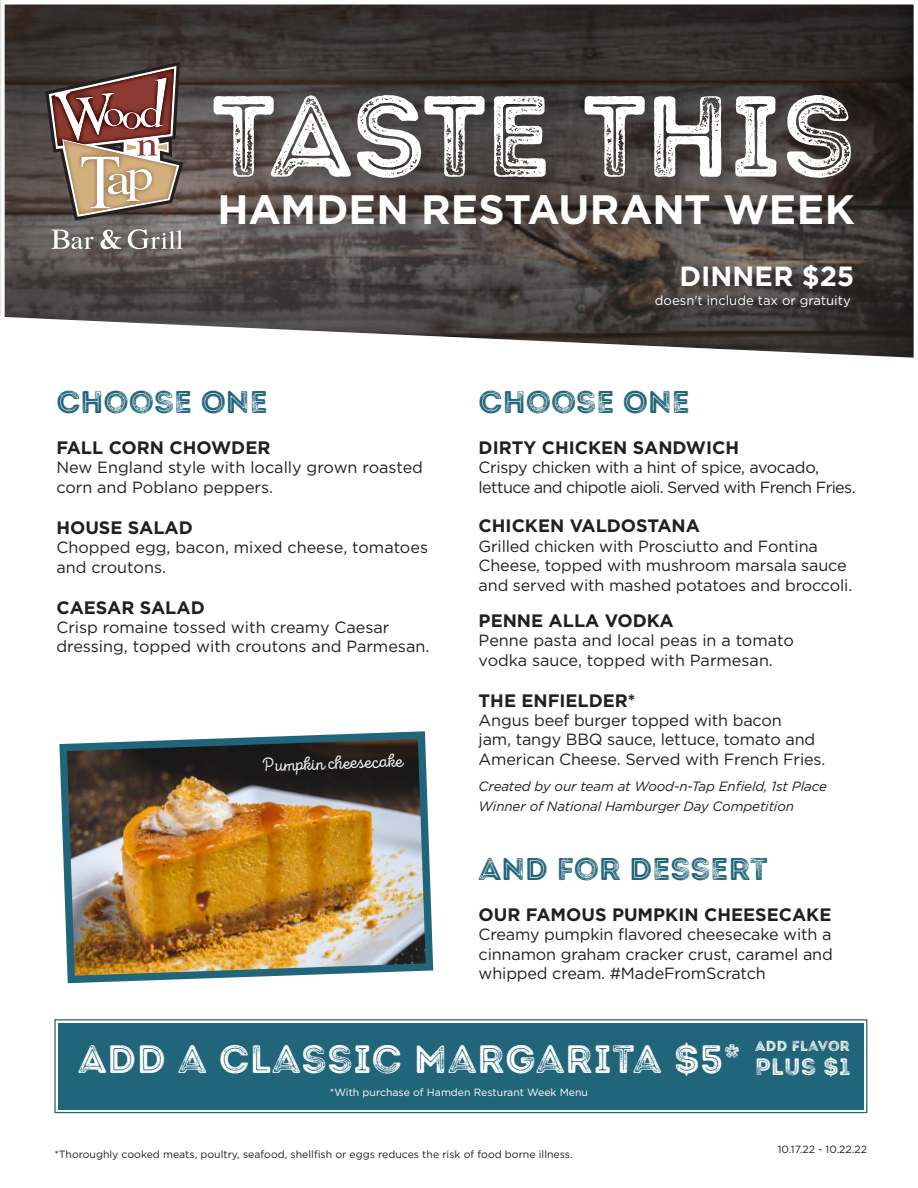
<style>
.page{position:relative;width:918px;height:1188px;background:#fff}
.page>*{position:absolute;margin:0;border:0;box-sizing:border-box;transform-origin:0 0}
.t1{font:114.9px "Intro Rust G Base 2 Line";letter-spacing:-.01em;color:#fff}
.t2{font:700 41.1px "Gotham";color:#fff}
.t3{font:39.6px "Intro Rust G Base 2 Line";letter-spacing:.02em;color:#fff}
.t4{font:31.5px "Intro Rust G Base 2 Line";color:#21657a}
.t5{font:700 27.75px "Gotham";letter-spacing:.005em;color:#fff}
.t6{font:23.7px "Intro Rust G Base 2 Line";color:#fff}
.t7{font:18.9px "Intro Script R H2 Base";color:#fff}
.t8{font:700 18px "Gotham";color:#231f20}
.t9{font:16.2px/19.5px "Gotham";letter-spacing:-.01em;color:#231f20}
.t10{font:16.2px/19.5px "Gotham";letter-spacing:-.04em;color:#231f20}
.t11{font:14.55px "Intro Rust G Base 2 Line";letter-spacing:.02em;color:#fff}
.t12{font:italic 13.5px/19.5px "Gotham";letter-spacing:-.01em;color:#231f20}
.t13{font:13.05px "Gotham";color:#fff}
.t14{font:11.25px "Times New Roman";color:#7a2b17}
.t15{font:10.5px "Gotham";color:#231f20}
.t16{font:10.5px "Gotham";color:#fff}
</style>
<div class="page">
<svg style="left:54px;top:1019px;width:814px;height:95px;background:#307083"></svg>
<div style="left:58px;top:1023px;width:806px;height:86px;border:4px solid #21657a"></div>
<div style="left:0;top:0;width:918px;height:360px;background:#231f20;opacity:.34"></div>
<svg style="left:5px;top:5px;width:908px;height:281px;background:#383231"></svg>
<svg style="left:31px;top:52px;width:887px;height:240px;background:#48413f"></svg>
<svg style="left:45px;top:62px;width:138px;height:159px;background:#8f7165"></svg>
<svg style="left:51px;top:230px;width:43px;height:19px"></svg>
<svg style="left:128px;top:229px;width:55px;height:20px"></svg>
<svg style="left:100px;top:230px;width:21px;height:19px"></svg>
<div style="left:211px;top:93px;width:656px;height:101px;background:#231f20;opacity:.38"></div>
<img style="left:59px;top:731px;width:375px;height:253px">
<div style="left:218px;top:192px;width:656px;height:54px;background:#231f20;opacity:.52"></div>
<div style="left:679px;top:263px;width:187px;height:39px;background:#231f20;opacity:.52"></div>
<p class="t14" style="left:161px;top:205px;width:10px">®</p>
<p class="t1" style="left:212px;top:63px;width:645px">TASTE THIS</p>
<p class="t2" style="left:218px;top:182px;width:639px">HAMDEN RESTAURANT WEEK</p>
<p class="t5" style="left:679px;top:258px;width:177px">DINNER $25</p>
<p class="t13" style="left:655px;top:292px;width:197px">doesn't include tax or gratuity</p>
<p class="t4" style="left:56px;top:382px;width:213px">CHOOSE ONE</p>
<p class="t8" style="left:56px;top:436px;width:216px">FALL CORN CHOWDER</p>
<p class="t9" style="left:56px;top:458px;width:368px">New England style with locally grown roasted corn and Poblano peppers.</p>
<p class="t8" style="left:56px;top:515px;width:138px">HOUSE SALAD</p>
<p class="t9" style="left:56px;top:537px;width:373px">Chopped egg, bacon, mixed cheese, tomatoes and croutons.</p>
<p class="t8" style="left:56px;top:595px;width:150px">CAESAR SALAD</p>
<p class="t9" style="left:56px;top:617px;width:374px">Crisp romaine tossed with creamy Caesar dressing, topped with croutons and Parmesan.</p>
<p class="t7" style="left:262px;top:754px;width:142px;rotate:-2deg">Pumpkin cheesecake</p>
<p class="t4" style="left:479px;top:382px;width:213px">CHOOSE ONE</p>
<p class="t8" style="left:479px;top:436px;width:262px">DIRTY CHICKEN SANDWICH</p>
<p class="t10" style="left:479px;top:458px;width:378px">Crispy chicken with a hint of spice, avocado, lettuce and chipotle aioli. Served with French Fries.</p>
<p class="t8" style="left:479px;top:514px;width:223px">CHICKEN VALDOSTANA</p>
<p class="t9" style="left:479px;top:536px;width:375px">Grilled chicken with Prosciutto and Fontina<br>Cheese, topped with mushroom marsala sauce and served with mashed potatoes and broccoli.</p>
<p class="t8" style="left:479px;top:608px;width:197px">PENNE ALLA VODKA</p>
<p class="t9" style="left:479px;top:630px;width:317px">Penne pasta and local peas in a tomato vodka sauce, topped with Parmesan.</p>
<p class="t8" style="left:479px;top:688px;width:159px">THE ENFIELDER*</p>
<p class="t9" style="left:479px;top:710px;width:348px">Angus beef burger topped with bacon<br>jam, tangy BBQ sauce, lettuce, tomato and<br>American Cheese. Served with French Fries.</p>
<p class="t12" style="left:479px;top:776px;width:350px">Created by our team at Wood-n-Tap Enfield, 1st Place<br>Winner of National Hamburger Day Competition</p>
<p class="t4" style="left:479px;top:849px;width:291px">AND FOR DESSERT</p>
<p class="t8" style="left:479px;top:902px;width:354px">OUR FAMOUS PUMPKIN CHEESECAKE</p>
<p class="t9" style="left:479px;top:924px;width:356px;text-align:justify">Creamy pumpkin flavored cheesecake with a cinnamon graham cracker crust, caramel and whipped cream. #MadeFromScratch</p>
<p class="t3" style="left:78px;top:1034px;width:663px">ADD A CLASSIC MARGARITA $5*</p>
<p class="t11" style="left:755px;top:1036px;width:96px">ADD FLAVOR</p>
<p class="t6" style="left:755px;top:1052px;width:97px">PLUS $1</p>
<p class="t16" style="left:330px;top:1085px;width:260px">*With purchase of Hamden Resturant Week Menu</p>
<p class="t15" style="left:54px;top:1147px;width:520px">*Thoroughly cooked meats, poultry, seafood, shellfish or eggs reduces the risk of food borne illness.</p>
<p class="t15" style="left:778px;top:1143px;width:91px">10.17.22 - 10.22.22</p>
</div>
